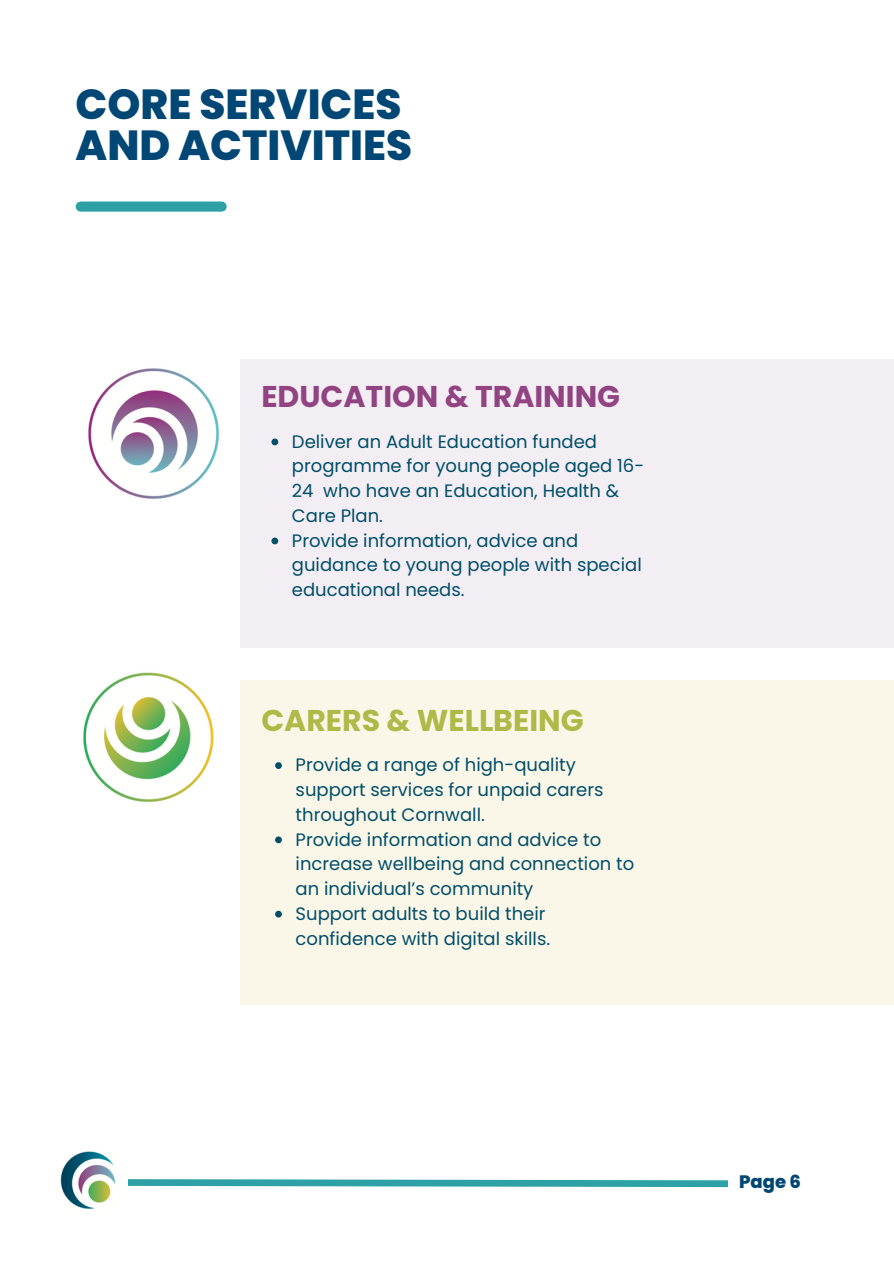
<style>
.page{position:relative;width:894px;height:1264px;background:#fff}
.page>*{position:absolute;margin:0;border:0;box-sizing:border-box;transform-origin:0 0}
.t1{font:800 42px/40.5px "Poppins";color:#004775}
.t2{font:700 30px "Poppins";color:#914382}
.t3{font:700 30px "Poppins";color:#aeb948}
.t4{font:18px/24.8px "Poppins";color:#014e69}
.t5{font:800 18px "Poppins";color:#004774}
</style>
<div class="page">
<div style="left:81px;top:201px;width:140px;height:11px;background:#2da1a5"></div>
<img style="left:88px;top:368px;width:132px;height:131px">
<div style="left:240px;top:359px;width:653px;height:288px;background:#f2eef3"></div>
<img style="left:83px;top:672px;width:131px;height:130px">
<div style="left:240px;top:680px;width:653px;height:325px;background:#faf7e8"></div>
<svg style="left:271px;top:438px;width:7px;height:7px"></svg>
<svg style="left:271px;top:537px;width:7px;height:7px"></svg>
<svg style="left:275px;top:762px;width:7px;height:7px"></svg>
<svg style="left:275px;top:836px;width:7px;height:7px"></svg>
<svg style="left:275px;top:910px;width:7px;height:7px"></svg>
<svg style="left:128px;top:1179px;width:601px;height:9px"></svg>
<img style="left:60px;top:1151px;width:56px;height:58px">
<h1 class="t1" style="left:76px;top:84px;width:338px">CORE SERVICES<br>AND ACTIVITIES</h1>
<h2 class="t2" style="left:261px;top:375px;width:360px">EDUCATION &amp; TRAINING</h2>
<p class="t4" style="left:292px;top:429px;width:354px">Deliver an Adult Education funded programme for young people aged 16-<br>24 who have an Education, Health &amp;<br>Care Plan.</p>
<h2 class="t4" style="left:292px;top:528px;width:351px">Provide information, advice and guidance to young people with special educational needs.</h2>
<p class="t3" style="left:261px;top:699px;width:323px">CARERS &amp; WELLBEING</p>
<p class="t4" style="left:295px;top:752px;width:309px">Provide a range of high-quality support services for unpaid carers throughout Cornwall.</p>
<p class="t4" style="left:295px;top:826px;width:340px">Provide information and advice to increase wellbeing and connection to an individual’s community</p>
<p class="t4" style="left:295px;top:901px;width:256px">Support adults to build their confidence with digital skills.</p>
<h3 class="t5" style="left:738px;top:1169px;width:63px">Page 6</h3>
</div>
